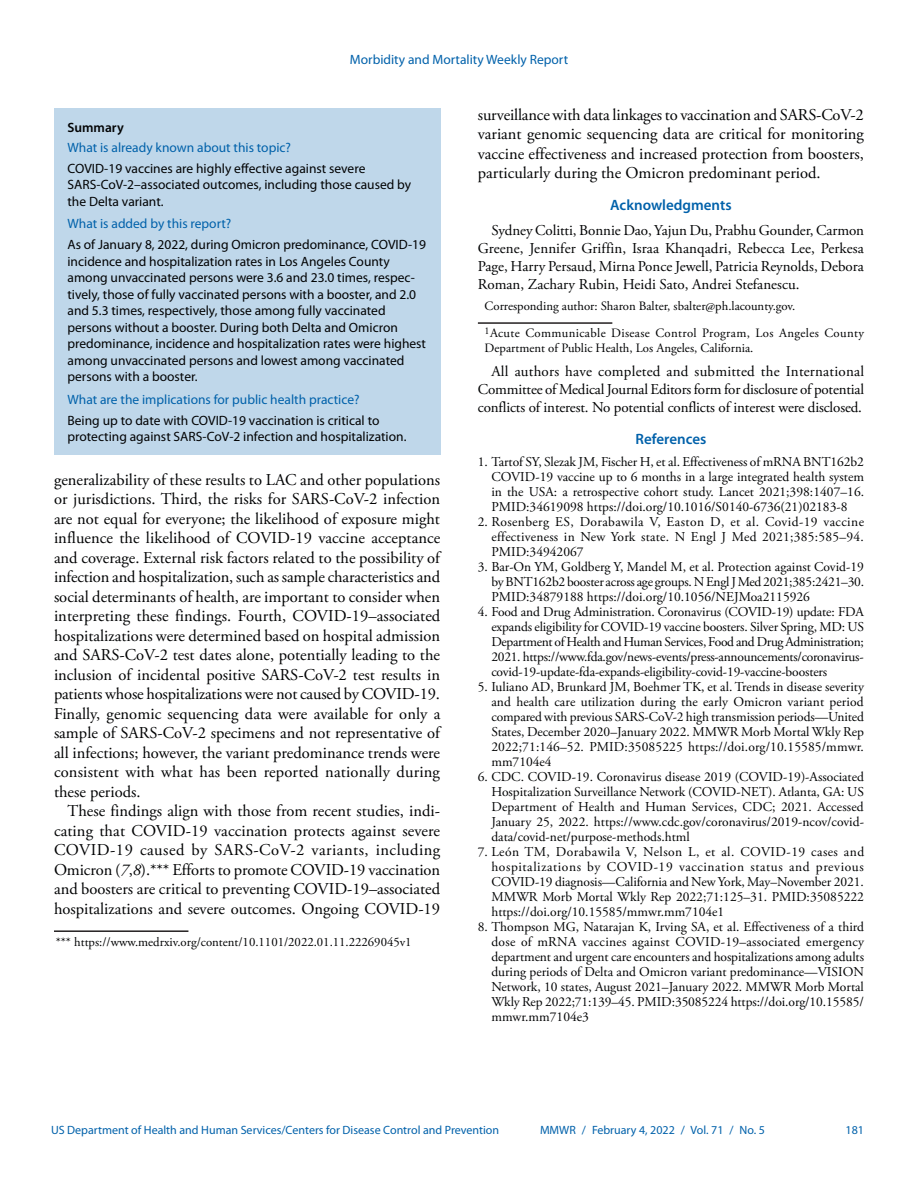
<style>
.page{position:relative;width:918px;height:1188px;background:#fff}
.page>*{position:absolute;margin:0;border:0;box-sizing:border-box;transform-origin:0 0}
.Paragraph{font:16.5px/19.5px "Adobe Garamond Pro";color:#010203;text-align:justify}
.Acknowledgment{font:15px/18px "Adobe Garamond Pro";color:#010203;text-align:justify}
.Conflict_of_Interest{font:15px/18px "Adobe Garamond Pro";letter-spacing:-.01em;color:#010203;text-align:justify}
.Acknowledgment_Head{font:600 15px "Myriad Pro";color:#0061aa}
.Ref_Title{font:600 15px "Myriad Pro";color:#0061aa}
.References{font:13.5px/15px "Adobe Garamond Pro";color:#010203;text-align:justify}
.Summary_Box_Text{font:13.5px/16.5px "Myriad Pro";color:#010203}
.Summary_Box_Heading{font:13.5px "Myriad Pro";color:#0061aa}
.Summary_Box_Ttile{font:600 13.5px "Myriad Pro";color:#010203}
.Author_Affiliations{font:12.75px/14.2px "Adobe Garamond Pro";letter-spacing:.02em;color:#010203}
.footnote_w_rule_text{font:12.75px "Adobe Garamond Pro";color:#010203}
.Corresponding_Author{font:12.75px "Adobe Garamond Pro";color:#010203}
.t1{font:12px "Myriad Pro";color:#0061aa}
.s1{font-style:italic}
</style>
<div class="page">
<hr style="left:54px;top:930px;width:134px;height:2px;background:#231f20">
<hr style="left:478px;top:322px;width:134px;height:2px;background:#231f20">
<div style="left:54px;top:108px;width:386px;height:347px;background:#bfd7ea"></div>
<p class="Summary_Box_Heading" style="left:350px;top:51px;width:220px">Morbidity and Mortality Weekly Report</p>
<h1 class="Summary_Box_Ttile" style="left:68px;top:119px;width:58px">Summary</h1>
<h1 class="Summary_Box_Heading" style="left:68px;top:139px;width:225px">What is already known about this topic?</h1>
<p class="Summary_Box_Text" style="left:68px;top:160px;width:345px">COVID-19 vaccines are highly effective against severe<br>SARS-CoV-2–associated outcomes, including those caused by the Delta variant.</p>
<h1 class="Summary_Box_Heading" style="left:68px;top:216px;width:165px">What is added by this report?</h1>
<p class="Summary_Box_Text" style="left:68px;top:236px;width:360px">As of January 8, 2022, during Omicron predominance, COVID-19 incidence and hospitalization rates in Los Angeles County among unvaccinated persons were 3.6 and 23.0 times, respec&shy;tively, those of fully vaccinated persons with a booster, and 2.0 and 5.3 times, respectively, those among fully vaccinated persons without a booster. During both Delta and Omicron predominance, incidence and hospitalization rates were highest among unvaccinated persons and lowest among vaccinated persons with a booster.</p>
<h1 class="Summary_Box_Heading" style="left:68px;top:391px;width:294px">What are the implications for public health practice?</h1>
<p class="Summary_Box_Text" style="left:68px;top:412px;width:341px">Being up to date with COVID-19 vaccination is critical to protecting against SARS-CoV-2 infection and hospitalization.</p>
<p class="Paragraph" style="left:54px;top:470px;width:388px">generalizability of these results to LAC and other populations or jurisdictions. Third, the risks for SARS-CoV-2 infection are not equal for everyone; the likelihood of exposure might influence the likelihood of COVID-19 vaccine acceptance and coverage. External risk factors related to the possibility of infection and hospitalization, such as sample characteristics and social determinants of health, are important to consider when interpreting these findings. Fourth, COVID-19–associated hospitalizations were determined based on hospital admission and SARS-CoV-2 test dates alone, potentially leading to the inclusion of incidental positive SARS-CoV-2 test results in patients whose hospitalizations were not caused by COVID-19.<br>Finally, genomic sequencing data were available for only a sample of SARS-CoV-2 specimens and not representative of all infections; however, the variant predominance trends were consistent with what has been reported nationally during these periods.</p>
<p class="Paragraph" style="left:54px;top:802px;width:388px;text-indent:13px">These findings align with those from recent studies, indi&shy;cating that COVID-19 vaccination protects against severe COVID-19 caused by SARS-CoV-2 variants, including Omicron (<span class="s1">7</span>,<span class="s1">8</span>).*** Efforts to promote COVID-19 vaccination and boosters are critical to preventing COVID-19–associated hospitalizations and severe outcomes. Ongoing COVID-19</p>
<p class="footnote_w_rule_text" style="left:56px;top:934px;width:357px">*** https://www.medrxiv.org/content/10.1101/2022.01.11.22269045v1</p>
<p class="Paragraph" style="left:478px;top:106px;width:388px">surveillance with data linkages to vaccination and SARS-CoV-2 variant genomic sequencing data are critical for monitoring vaccine effectiveness and increased protection from boosters, particularly during the Omicron predominant period.</p>
<h1 class="Acknowledgment_Head" style="left:610px;top:195px;width:123px">Acknowledgments</h1>
<p class="Acknowledgment" style="left:478px;top:221px;width:388px;text-indent:14px">Sydney Colitti, Bonnie Dao, Yajun Du, Prabhu Gounder, Carmon Greene, Jennifer Griffin, Israa Khanqadri, Rebecca Lee, Perkesa Page, Harry Persaud, Mirna Ponce Jewell, Patricia Reynolds, Debora Roman, Zachary Rubin, Heidi Sato, Andrei Stefanescu.</p>
<p class="Corresponding_Author" style="left:485px;top:298px;width:312px">Corresponding author: Sharon Balter, sbalter@ph.lacounty.gov.</p>
<p class="Author_Affiliations" style="left:485px;top:327px;width:381px"><sup>1</sup>Acute Communicable Disease Control Program, Los Angeles County<br>Department of Public Health, Los Angeles, California.</p>
<p class="Conflict_of_Interest" style="left:478px;top:363px;width:388px;text-indent:14px">All authors have completed and submitted the International Committee of Medical Journal Editors form for disclosure of potential conflicts of interest. No potential conflicts of interest were disclosed.</p>
<h1 class="Ref_Title" style="left:636px;top:429px;width:72px">References</h1>
<p class="References" style="left:491px;top:454px;width:374px;text-indent:-14px">1. Tartof SY, Slezak JM, Fischer H, et al. Effectiveness of mRNA BNT162b2<br>COVID-19 vaccine up to 6 months in a large integrated health system in the USA: a retrospective cohort study. Lancet 2021;398:1407–16.<br>PMID:34619098 https://doi.org/10.1016/S0140-6736(21)02183-8</p>
<p class="References" style="left:491px;top:514px;width:374px;text-indent:-14px">2. Rosenberg ES, Dorabawila V, Easton D, et al. Covid-19 vaccine effectiveness in New York state. N Engl J Med 2021;385:585–94.<br>PMID:34942067</p>
<p class="References" style="left:491px;top:559px;width:374px;text-indent:-14px">3. Bar-On YM, Goldberg Y, Mandel M, et al. Protection against Covid-19 by BNT162b2 booster across age groups. N Engl J Med 2021;385:2421–30.<br>PMID:34879188 https://doi.org/10.1056/NEJMoa2115926</p>
<p class="References" style="left:491px;top:604px;width:374px;text-indent:-14px">4. Food and Drug Administration. Coronavirus (COVID-19) update: FDA expands eligibility for COVID-19 vaccine boosters. Silver Spring, MD: US Department of Health and Human Services, Food and Drug Administration; 2021. https://www.fda.gov/news-events/press-announcements/coronavirus&shy;covid-19-update-fda-expands-eligibility-covid-19-vaccine-boosters</p>
<p class="References" style="left:491px;top:679px;width:374px;text-indent:-14px">5. Iuliano AD, Brunkard JM, Boehmer TK, et al. Trends in disease severity and health care utilization during the early Omicron variant period compared with previous SARS-CoV-2 high transmission periods—United States, December 2020–January 2022. MMWR Morb Mortal Wkly Rep 2022;71:146–52. PMID:35085225 https://doi.org/10.15585/mmwr. mm7104e4</p>
<p class="References" style="left:491px;top:769px;width:374px;text-indent:-14px">6. CDC. COVID-19. Coronavirus disease 2019 (COVID-19)-Associated Hospitalization Surveillance Network (COVID-NET). Atlanta, GA: US Department of Health and Human Services, CDC; 2021. Accessed January 25, 2022. https://www.cdc.gov/coronavirus/2019-ncov/covid&shy;data/covid-net/purpose-methods.html</p>
<p class="References" style="left:491px;top:844px;width:374px;text-indent:-14px">7. León TM, Dorabawila V, Nelson L, et al. COVID-19 cases and hospitalizations by COVID-19 vaccination status and previous COVID-19 diagnosis—California and New York, May–November 2021.<br>MMWR Morb Mortal Wkly Rep 2022;71:125–31. PMID:35085222 https://doi.org/10.15585/mmwr.mm7104e1</p>
<p class="References" style="left:491px;top:919px;width:374px;text-indent:-14px">8. Thompson MG, Natarajan K, Irving SA, et al. Effectiveness of a third dose of mRNA vaccines against COVID-19–associated emergency department and urgent care encounters and hospitalizations among adults during periods of Delta and Omicron variant predominance—VISION Network, 10 states, August 2021–January 2022. MMWR Morb Mortal Wkly Rep 2022;71:139–45. PMID:35085224 https://doi.org/10.15585/ mmwr.mm7104e3</p>
<p class="t1" style="left:51px;top:1123px;width:450px">US Department of Health and Human Services/Centers for Disease Control and Prevention</p>
<p class="t1" style="left:540px;top:1123px;width:226px">MMWR / February 4, 2022 / Vol. 71 / No. 5</p>
<p class="t1" style="left:846px;top:1123px;width:20px">181</p>
</div>
